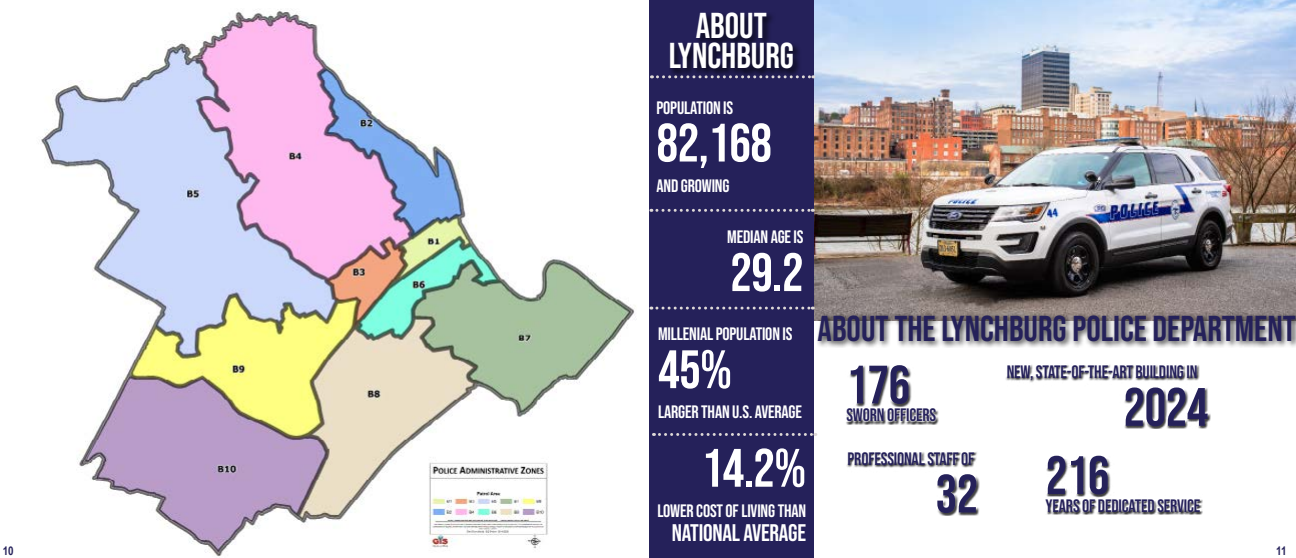
<style>
.page{position:relative;width:1296px;height:558px;background:#fff}
.page>*{position:absolute;margin:0;border:0;box-sizing:border-box;transform-origin:0 0}
.t1{font:54px "Bebas Neue";letter-spacing:-.01em;color:#fff}
.t2{font:54px "Bebas Neue";letter-spacing:-.01em;color:#25215a}
.t3{font:36px "Bebas Neue";color:#25215a}
.t4{font:36px/30px "Bebas Neue";color:#fff;text-align:center}
.t5{font:24px "Bebas Neue";letter-spacing:-.01em;color:#fff}
.t6{font:18px "Bebas Neue";letter-spacing:-.01em;color:#fff}
.t7{font:18px "Bebas Neue";letter-spacing:-.01em;color:#25215a}
.t8{font:700 12px "Arial Narrow";color:#25215a}
</style>
<div class="page">
<img style="left:814px;top:0;width:482px;height:321px">
<div style="left:649px;top:0;width:165px;height:558px;background:#25215a"></div>
<div style="left:669px;top:12px;width:133px;height:66px;background:#000;opacity:.75"></div>
<div style="left:816px;top:312px;width:480px;height:36px;background:#000;opacity:.75"></div>
<svg style="left:651px;top:209px;width:162px;height:3px"></svg>
<svg style="left:651px;top:307px;width:162px;height:3px"></svg>
<svg style="left:653px;top:433px;width:163px;height:3px"></svg>
<svg style="left:651px;top:75px;width:163px;height:3px"></svg>
<div style="left:845px;top:364px;width:94px;height:61px;background:#000;opacity:.75"></div>
<div style="left:846px;top:450px;width:133px;height:66px;background:#000;opacity:.75"></div>
<div style="left:1005px;top:363px;width:206px;height:66px;background:#000;opacity:.75"></div>
<div style="left:1045px;top:454px;width:158px;height:61px;background:#000;opacity:.75"></div>
<img style="left:41px;top:11px;width:595px;height:546px">
<h2 class="t4" style="left:669px;top:11px;width:127px">ABOUT<br>LYNCHBURG</h2>
<p class="t6" style="left:657px;top:97px;width:78px">POPULATION IS</p>
<h1 class="t1" style="left:657px;top:112px;width:117px">82,168</h1>
<p class="t6" style="left:657px;top:175px;width:74px">AND GROWING</p>
<p class="t6" style="left:727px;top:227px;width:78px">MEDIAN AGE IS</p>
<h1 class="t1" style="left:730px;top:242px;width:75px">29.2</h1>
<p class="t6" style="left:658px;top:324px;width:136px">MILLENIAL POPULATION IS</p>
<h1 class="t1" style="left:658px;top:339px;width:75px">45%</h1>
<p class="t6" style="left:658px;top:402px;width:145px">LARGER THAN U.S. AVERAGE</p>
<h1 class="t1" style="left:702px;top:437px;width:106px">14.2%</h1>
<p class="t6" style="left:657px;top:500px;width:150px">LOWER COST OF LIVING THAN</p>
<h3 class="t5" style="left:672px;top:519px;width:136px">NATIONAL AVERAGE</h3>
<h2 class="t3" style="left:818px;top:308px;width:480px">ABOUT THE LYNCHBURG POLICE DEPARTMENT</h2>
<h1 class="t2" style="left:846px;top:354px;width:65px">176</h1>
<p class="t7" style="left:846px;top:405px;width:91px">SWORN OFFICERS</p>
<p class="t7" style="left:848px;top:448px;width:128px">PROFESSIONAL STAFF OF</p>
<h1 class="t2" style="left:936px;top:463px;width:44px">32</h1>
<p class="t7" style="left:1007px;top:361px;width:192px">NEW, STATE-OF-THE-ART BUILDING IN</p>
<h1 class="t2" style="left:1124px;top:377px;width:86px">2024</h1>
<h1 class="t2" style="left:1046px;top:445px;width:65px">216</h1>
<p class="t7" style="left:1046px;top:496px;width:156px">YEARS OF DEDICATED SERVICE</p>
<p class="t8" style="left:3px;top:542px;width:12px">10</p>
<p class="t8" style="left:1276px;top:542px;width:12px">11</p>
</div>
